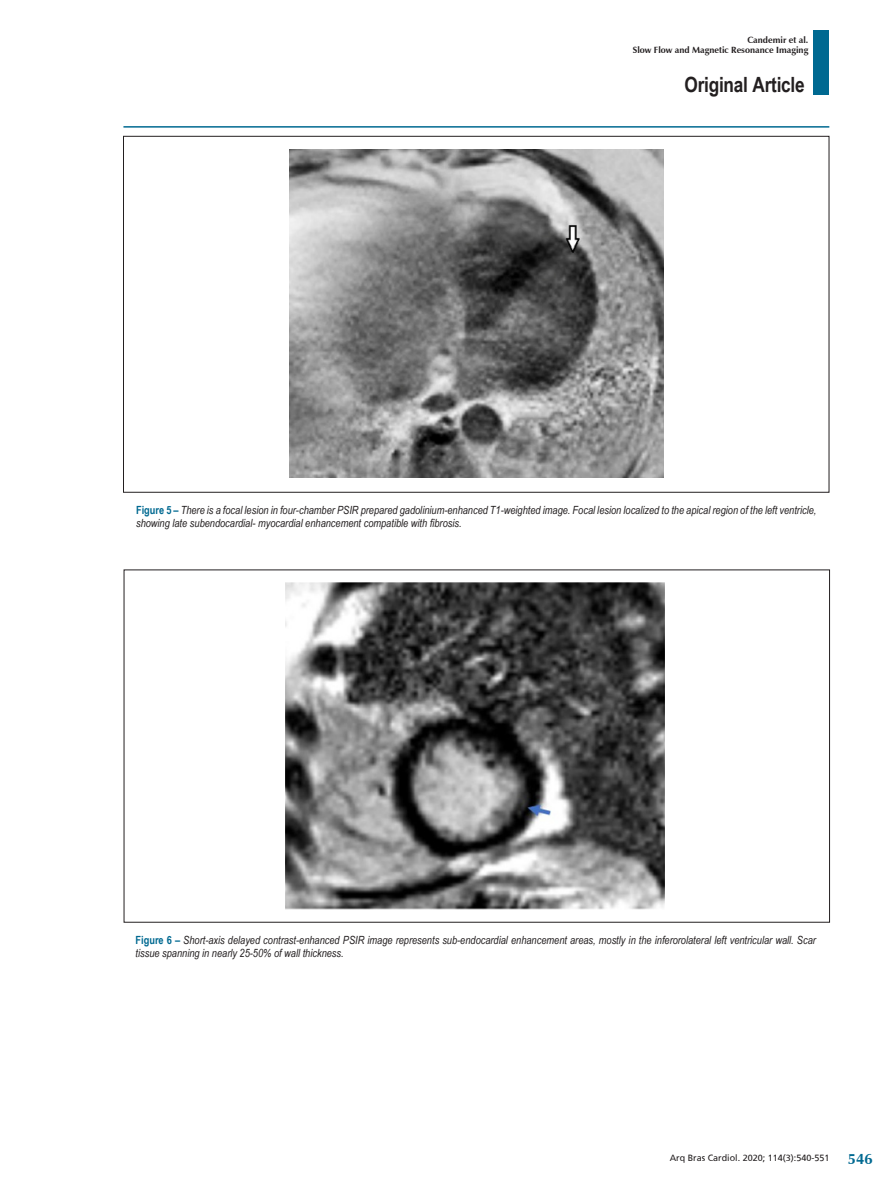
<style>
.page{position:relative;width:893px;height:1191px;background:#fff}
.page>*{position:absolute;margin:0;border:0;box-sizing:border-box;transform-origin:0 0}
.t1{font:700 21px "Arial Narrow";letter-spacing:-.01em;color:#231f20}
.t2{font:700 15px "Zapf Humanist 601 BT";color:#006991}
.t3{font:italic 11.25px/13.5px "Arial Narrow";color:#231f20}
.t4{font:700 9px/10.8px "Zapf Humanist 601 BT";color:#231f20;text-align:right}
.t5{font:9px "Frutiger";color:#231f20}
.s1{font-weight:700;font-style:normal;color:#006991}
</style>
<div class="page">
<hr style="left:123px;top:126px;width:706px;height:2px;background:#006991">
<div style="left:813px;top:30px;width:16px;height:64px;background:#006991"></div>
<img style="left:289px;top:150px;width:374px;height:327px">
<img style="left:286px;top:582px;width:378px;height:327px">
<p class="t4" style="left:633px;top:34px;width:177px">Candemir et al.<br>Slow Flow and Magnetic Resonance Imaging</p>
<h1 class="t1" style="left:684px;top:69px;width:122px">Original Article</h1>
<p class="t3" style="left:136px;top:503px;width:682px"><span class="s1">Figure 5 –</span> There is a focal lesion in four-chamber PSIR prepared gadolinium-enhanced T1-weighted image. Focal lesion localized to the apical region of the left ventricle, showing late subendocardial- myocardial enhancement compatible with fibrosis.</p>
<p class="t3" style="left:136px;top:932px;width:682px"><span class="s1">Figure 6 –</span> Short-axis delayed contrast-enhanced PSIR image represents sub-endocardial enhancement areas, mostly in the inferorolateral left ventricular wall. Scar tissue spanning in nearly 25-50% of wall thickness.</p>
<p class="t5" style="left:670px;top:1153px;width:161px">Arq Bras Cardiol. 2020; 114(3):540-551</p>
<h2 class="t2" style="left:848px;top:1149px;width:26px">546</h2>
</div>
